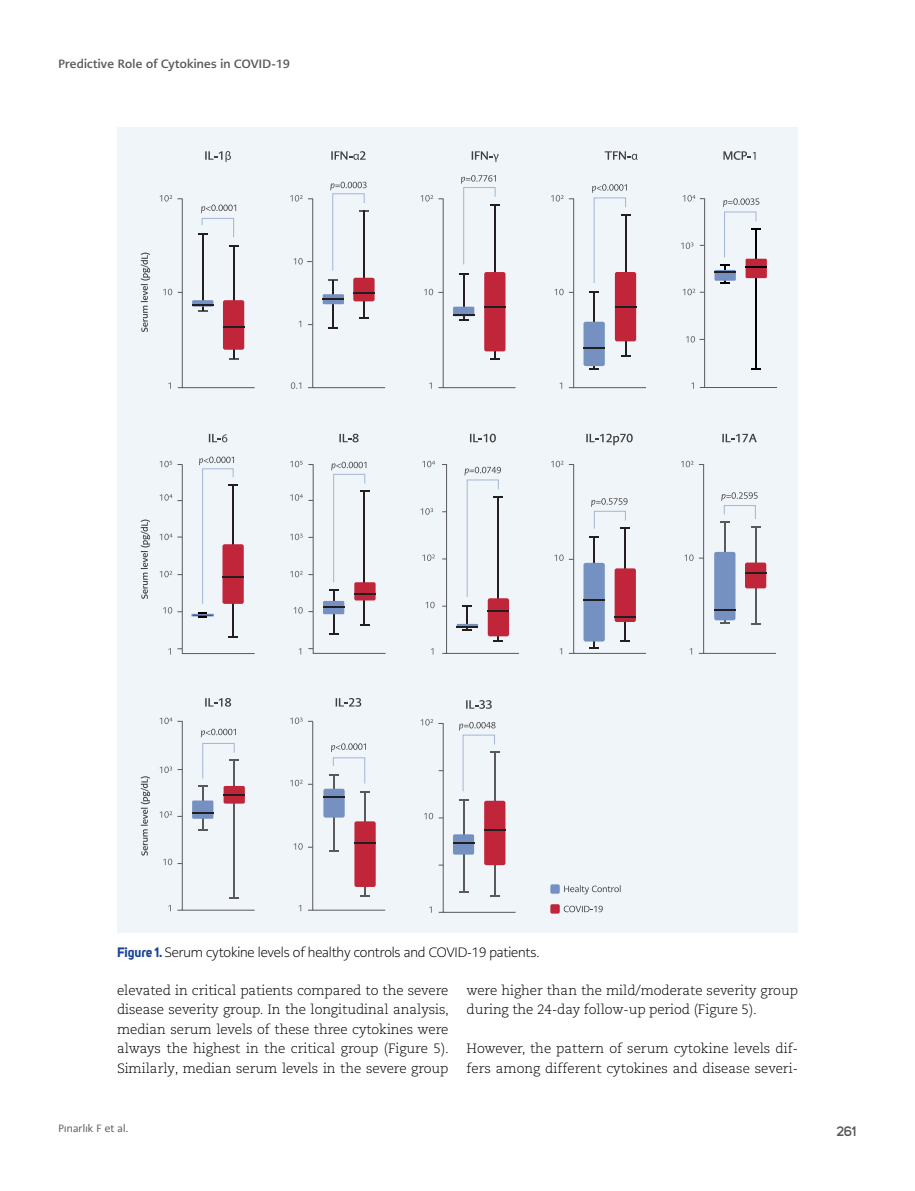
<style>
.page{position:relative;width:915px;height:1191px;background:#fff}
.page>*{position:absolute;margin:0;border:0;box-sizing:border-box;transform-origin:0 0}
.t1{font:300 13.5px/19.5px "Caecilia LT Pro 45";letter-spacing:-.005em;color:#000}
.t2{font:300 13.5px "PMN Caecilia Sans Head";letter-spacing:-.01em;color:#000}
.t3{font:600 13.5px "Uni Sans";color:#58595b}
.t4{font:700 12px "PMN Caecilia Sans Head";letter-spacing:.02em;color:#58585a}
.t5{font:10.5px "PMN Caecilia Sans Head";letter-spacing:.02em;color:#58585a}
.s1{font-family:"Uni Sans";font-weight:700;color:#1d4498}
</style>
<div class="page">
<div style="left:117px;top:128px;width:680px;height:805px;background:#f0f5f9"></div>
<svg style="left:140px;top:519px;width:10px;height:80px"></svg>
<svg style="left:209px;top:434px;width:18px;height:8px"></svg>
<svg style="left:564px;top:885px;width:56px;height:9px"></svg>
<div style="left:550px;top:884px;width:9px;height:9px;background:#7591c2;border-radius:2px"></div>
<svg style="left:563px;top:905px;width:39px;height:7px"></svg>
<div style="left:550px;top:904px;width:9px;height:9px;background:#c1253a;border-radius:2px"></div>
<svg style="left:339px;top:434px;width:19px;height:8px"></svg>
<svg style="left:290px;top:461px;width:96px;height:193px"></svg>
<svg style="left:470px;top:434px;width:25px;height:8px"></svg>
<svg style="left:422px;top:461px;width:13px;height:6px"></svg>
<svg style="left:422px;top:554px;width:13px;height:7px"></svg>
<svg style="left:420px;top:508px;width:13px;height:7px"></svg>
<svg style="left:425px;top:602px;width:9px;height:6px"></svg>
<svg style="left:586px;top:434px;width:46px;height:11px"></svg>
<svg style="left:551px;top:461px;width:95px;height:193px"></svg>
<svg style="left:140px;top:253px;width:10px;height:79px"></svg>
<svg style="left:331px;top:151px;width:34px;height:9px"></svg>
<svg style="left:290px;top:182px;width:95px;height:207px"></svg>
<svg style="left:471px;top:151px;width:27px;height:11px"></svg>
<svg style="left:604px;top:151px;width:33px;height:9px"></svg>
<svg style="left:551px;top:184px;width:95px;height:205px"></svg>
<svg style="left:723px;top:151px;width:32px;height:9px"></svg>
<svg style="left:681px;top:195px;width:96px;height:194px"></svg>
<svg style="left:205px;top:698px;width:26px;height:8px"></svg>
<svg style="left:159px;top:717px;width:96px;height:194px"></svg>
<hr style="left:223px;top:794px;width:22px;height:2px;background:#231f20">
<svg style="left:140px;top:776px;width:10px;height:79px"></svg>
<svg style="left:290px;top:717px;width:12px;height:7px"></svg>
<svg style="left:335px;top:698px;width:26px;height:8px"></svg>
<svg style="left:290px;top:779px;width:12px;height:7px"></svg>
<svg style="left:293px;top:843px;width:9px;height:6px"></svg>
<svg style="left:308px;top:720px;width:77px;height:191px"></svg>
<svg style="left:466px;top:700px;width:25px;height:9px"></svg>
<svg style="left:420px;top:719px;width:96px;height:194px"></svg>
<svg style="left:205px;top:151px;width:26px;height:11px"></svg>
<svg style="left:159px;top:195px;width:96px;height:194px"></svg>
<svg style="left:722px;top:434px;width:34px;height:8px"></svg>
<svg style="left:681px;top:461px;width:95px;height:193px"></svg>
<hr style="left:192px;top:304px;width:21px;height:2px;background:#231f20">
<svg style="left:420px;top:175px;width:96px;height:214px"></svg>
<hr style="left:714px;top:271px;width:21px;height:2px;background:#231f20">
<svg style="left:442px;top:464px;width:77px;height:190px"></svg>
<svg style="left:159px;top:456px;width:96px;height:198px"></svg>
<p class="t4" style="left:58px;top:56px;width:233px">Predictive Role of Cytokines in COVID-19</p>
<p class="t2" style="left:117px;top:943px;width:424px"><span class="s1">Figure 1.</span> Serum cytokine levels of healthy controls and COVID-19 patients.</p>
<p class="t1" style="left:117px;top:980px;width:333px;text-align:justify">elevated in critical patients compared to the severe disease severity group. In the longitudinal analysis, median serum levels of these three cytokines were always the highest in the critical group (Figure 5).<br>Similarly, median serum levels in the severe group</p>
<p class="t1" style="left:466px;top:980px;width:333px">were higher than the mild/moderate severity group during the 24-day follow-up period (Figure 5).</p>
<p class="t1" style="left:466px;top:1038px;width:333px">However, the pattern of serum cytokine levels dif&shy;fers among different cytokines and disease severi-</p>
<p class="t5" style="left:58px;top:1121px;width:71px">Pınarlık F et al.</p>
<p class="t3" style="left:836px;top:1123px;width:22px">261</p>
</div>
